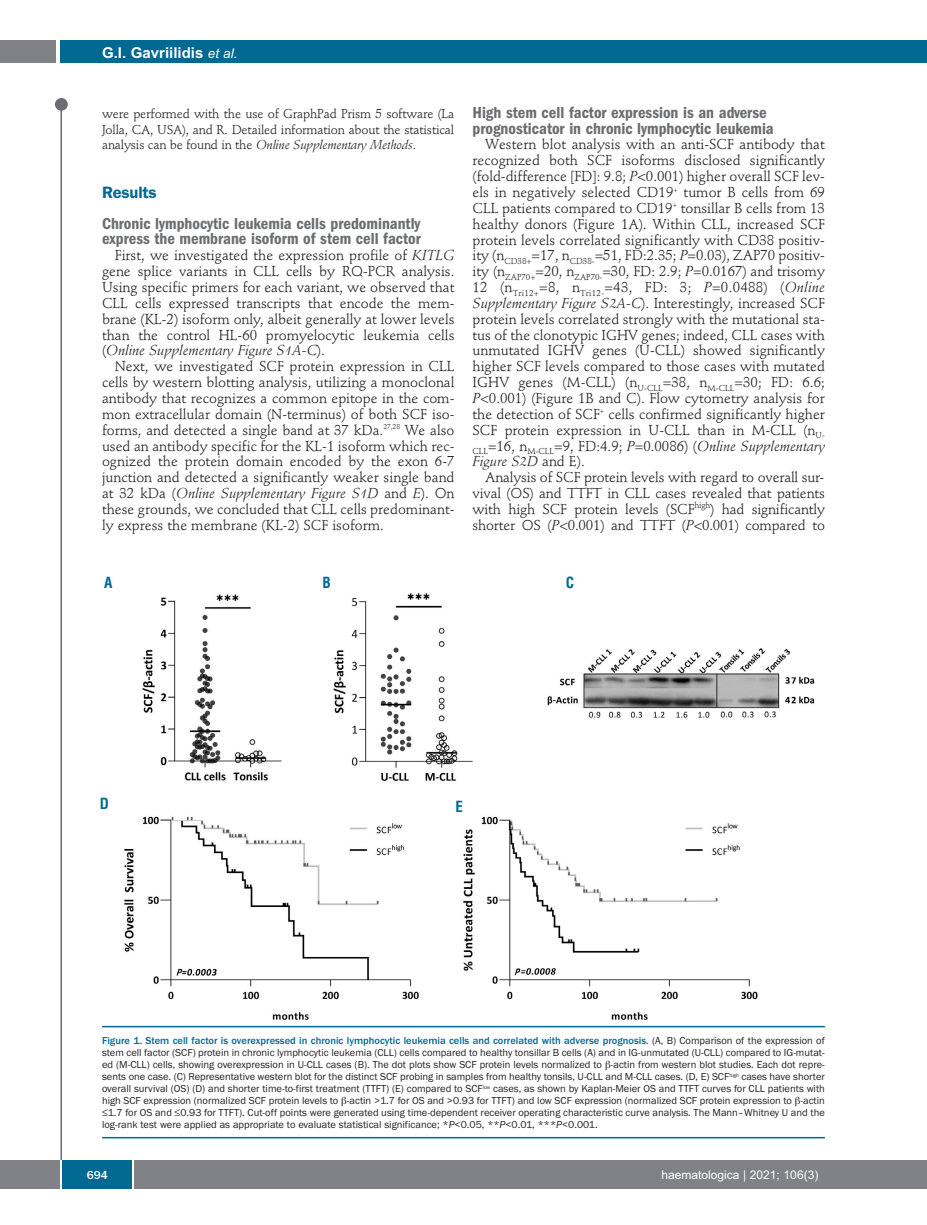
<style>
.page{position:relative;width:927px;height:1225px;background:#fff}
.page>*{position:absolute;margin:0;border:0;box-sizing:border-box;transform-origin:0 0}
.t1{font:600 condensed 16.5px/15.9px "Franklin Gothic";color:#6c6d70}
.t2{font:600 16.5px "Franklin Gothic";letter-spacing:-.01em;color:#006991}
.t3{font:700 15px "Arial";color:#fff}
.t4{font:700 condensed 15px "Helvetica";color:#006991}
.t5{font:14.25px/15.9px "Stempel Schneidler";color:#231f20;text-align:justify}
.t6{font:12.75px/15.9px "Stempel Schneidler";letter-spacing:-.015em;color:#231f20;text-align:justify}
.t7{font:12px "Arial";color:#fff}
.t8{font:500 12px "Franklin Gothic";color:#fff}
.t9{font:10.5px/12px "Franklin Gothic";color:#231f20;text-align:justify}
.s1{font-weight:400;font-style:italic;font-size:13.5px}
.s2{font-style:italic}
.s3{font-weight:500;color:#006991}
</style>
<div class="page">
<div style="left:911px;top:40px;width:16px;height:22px;background:#006991"></div>
<div style="left:910px;top:1160px;width:17px;height:28px;background:#808285"></div>
<div style="left:55px;top:98px;width:13px;height:13px;background:#6c6d70;border-radius:50%"></div>
<hr style="left:60px;top:101px;width:2px;height:1061px;background:#6c6d70">
<div style="left:60px;top:40px;width:852px;height:22px;background:#006991"></div>
<div style="left:0;top:40px;width:56px;height:22px;background:#808285"></div>
<div style="left:0;top:1160px;width:911px;height:28px;background:#808285"></div>
<div style="left:62px;top:1160px;width:71px;height:28px;background:#006991"></div>
<hr style="left:60px;top:1160px;width:2px;height:28px;background:#fff">
<svg style="left:133px;top:1160px;width:1px;height:28px"></svg>
<img style="left:104px;top:593px;width:721px;height:433px">
<hr style="left:102px;top:1026px;width:723px;height:1px;background:#006991">
<hr style="left:102px;top:1137px;width:723px;height:1px;background:#006991">
<p class="t3" style="left:102px;top:44px;width:137px">G.I. Gavriilidis <span class="s1">et al.</span></p>
<p class="t6" style="left:102px;top:107px;width:354px">were performed with the use of GraphPad Prism 5 software (La Jolla, CA, USA), and R. Detailed information about the statistical analysis can be found in the <span class="s2">Online Supplementary Methods</span>.</p>
<p class="t2" style="left:102px;top:186px;width:56px">Results</p>
<p class="t1" style="left:102px;top:216px;width:320px">Chronic lymphocytic leukemia cells predominantly express the membrane isoform of stem cell factor</p>
<p class="t5" style="left:102px;top:249px;width:354px;text-indent:13px">First, we investigated the expression profile of <span class="s2">KITLG </span>gene splice variants in CLL cells by RQ-PCR analysis.<br>Using specific primers for each variant, we observed that CLL cells expressed transcripts that encode the mem&shy;brane (KL-2) isoform only, albeit generally at lower levels than the control HL-60 promyelocytic leukemia cells (<span class="s2">Online Supplementary Figure S1A-C</span>).</p>
<p class="t5" style="left:102px;top:360px;width:354px;text-indent:13px">Next, we investigated SCF protein expression in CLL cells by western blotting analysis, utilizing a monoclonal antibody that recognizes a common epitope in the com&shy;mon extracellular domain (N-terminus) of both SCF iso&shy;forms, and detected a single band at 37 kDa.<sup>27,28</sup> We also used an antibody specific for the KL-1 isoform which rec&shy;ognized the protein domain encoded by the exon 6-7 junction and detected a significantly weaker single band at 32 kDa (<span class="s2">Online Supplementary Figure S1D</span> and <span class="s2">E</span>). On these grounds, we concluded that CLL cells predominant&shy;ly express the membrane (KL-2) SCF isoform.</p>
<p class="t1" style="left:472px;top:106px;width:303px">High stem cell factor expression is an adverse prognosticator in chronic lymphocytic leukemia</p>
<p class="t5" style="left:472px;top:138px;width:354px;text-indent:13px">Western blot analysis with an anti-SCF antibody that recognized both SCF isoforms disclosed significantly (fold-difference [FD]: 9.8; <span class="s2">P</span>&lt;0.001) higher overall SCF lev&shy;els in negatively selected CD19<sup>+</sup> tumor B cells from 69<br>CLL patients compared to CD19<sup>+</sup> tonsillar B cells from 13 healthy donors (Figure 1A). Within CLL, increased SCF protein levels correlated significantly with CD38 positiv&shy;ity (n<sub>CD38+</sub>=17, n<sub>CD38-</sub>=51, FD:2.35; <span class="s2">P</span>=0.03), ZAP70 positiv&shy;ity (n<sub>ZAP70+</sub>=20, n<sub>ZAP70-</sub>=30, FD: 2.9; <span class="s2">P</span>=0.0167) and trisomy 12 (n<sub>Tri12+</sub>=8, n<sub>Tri12-</sub>=43, FD: 3; <span class="s2">P</span>=0.0488) (<span class="s2">Online Supplementary Figure S2A-C</span>). Interestingly, increased SCF protein levels correlated strongly with the mutational sta&shy;tus of the clonotypic IGHV genes; indeed, CLL cases with unmutated IGHV genes (U-CLL) showed significantly higher SCF levels compared to those cases with mutated IGHV genes (M-CLL) (n<sub>U-CLL</sub>=38, n<sub>M-CLL</sub>=30; FD: 6.6; <span class="s2">P</span>&lt;0.001) (Figure 1B and C). Flow cytometry analysis for the detection of SCF<sup>+</sup> cells confirmed significantly higher SCF protein expression in U-CLL than in M-CLL (n<sub>U-CLL</sub>=16, n<sub>M-CLL</sub>=9, FD:4.9; <span class="s2">P</span>=0.0086) (<span class="s2">Online Supplementary Figure S2D</span> and E).</p>
<p class="t5" style="left:472px;top:471px;width:354px;text-indent:13px">Analysis of SCF protein levels with regard to overall sur&shy;vival (OS) and TTFT in CLL cases revealed that patients with high SCF protein levels (SCF<sup>high</sup>) had significantly shorter OS (<span class="s2">P</span>&lt;0.001) and TTFT (<span class="s2">P</span>&lt;0.001) compared to</p>
<p class="t4" style="left:104px;top:574px;width:10px">A</p>
<p class="t4" style="left:322px;top:574px;width:10px">B</p>
<p class="t4" style="left:566px;top:574px;width:10px">C</p>
<p class="t4" style="left:100px;top:794px;width:11px">D</p>
<p class="t4" style="left:455px;top:797px;width:9px">E</p>
<p class="t9" style="left:102px;top:1034px;width:724px"><span class="s3">Figure 1. Stem cell factor is overexpressed in chronic lymphocytic leukemia cells and correlated with adverse prognosis.</span> (A, B) Comparison of the expression of stem cell factor (SCF) protein in chronic lymphocytic leukemia (CLL) cells compared to healthy tonsillar B cells (A) and in IG-unmutated (U-CLL) compared to IG-mutat&shy;ed (M-CLL) cells, showing overexpression in U-CLL cases (B). The dot plots show SCF protein levels normalized to -actin from western blot studies. Each dot repre&shy;sents one case. (C) Representative western blot for the distinct SCF probing in samples from healthy tonsils, U-CLL and M-CLL cases. (D, E) SCF<sup>high</sup> cases have shorter overall survival (OS) (D) and shorter time-to-first treatment (TTFT) (E) compared to SCF<sup>low</sup> cases, as shown by Kaplan-Meier OS and TTFT curves for CLL patients with high SCF expression (normalized SCF protein levels to -actin &gt;1.7 for OS and &gt;0.93 for TTFT) and low SCF expression (normalized SCF protein expression to -actin ≤1.7 for OS and ≤0.93 for TTFT). Cut-off points were generated using time-dependent receiver operating characteristic curve analysis. The Mann–Whitney U and the log-rank test were applied as appropriate to evaluate statistical significance; *<span class="s2">P</span>&lt;0.05, **<span class="s2">P</span>&lt;0.01, ***<span class="s2">P</span>&lt;0.001.</p>
<p class="t8" style="left:87px;top:1167px;width:23px">694</p>
<p class="t7" style="left:661px;top:1167px;width:158px">haematologica | 2021; 106(3)</p>
</div>
